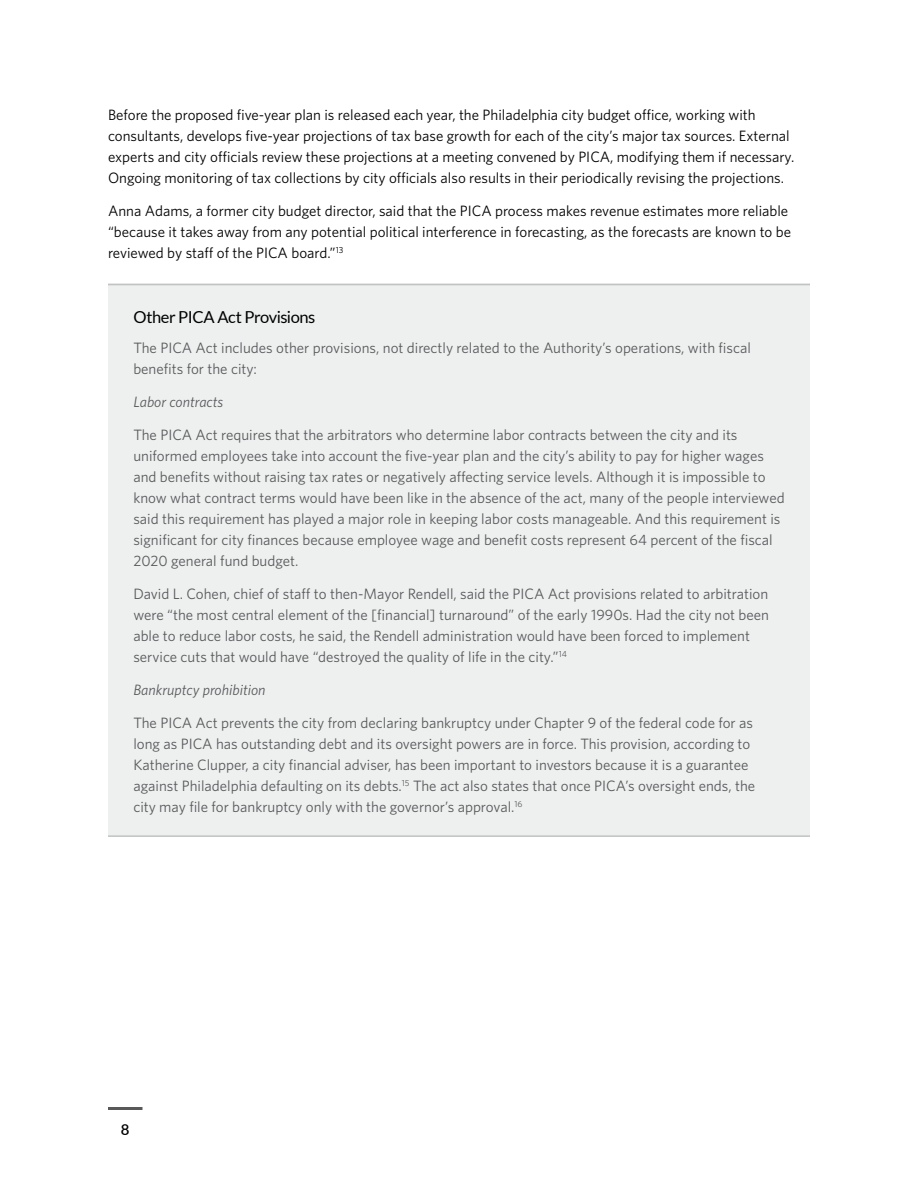
<style>
.page{position:relative;width:918px;height:1188px;background:#fff}
.page>*{position:absolute;margin:0;border:0;box-sizing:border-box;transform-origin:0 0}
.t1{font:16.5px "Lato";letter-spacing:-.025em;color:#000}
.t2{font:15px/21px "Whitney";color:#58595b}
.t3{font:15px/21px "Whitney";color:#000}
.t4{font:italic 15px "Whitney";color:#58595b}
.t5{font:600 15px "Lato";color:#000}
</style>
<div class="page">
<hr style="left:108px;top:1107px;width:34px;height:3px;background:#58595b">
<div style="left:108px;top:284px;width:702px;height:553px;background:#eeefef"></div>
<hr style="left:108px;top:835px;width:702px;height:2px;background:#939598">
<hr style="left:108px;top:284px;width:702px;height:1px;background:#939598">
<p class="t3" style="left:108px;top:104px;width:688px">Before the proposed five-year plan is released each year, the Philadelphia city budget office, working with consultants, develops five-year projections of tax base growth for each of the city’s major tax sources. External experts and city officials review these projections at a meeting convened by PICA, modifying them if necessary.<br>Ongoing monitoring of tax collections by city officials also results in their periodically revising the projections.</p>
<p class="t3" style="left:108px;top:200px;width:685px">Anna Adams, a former city budget director, said that the PICA process makes revenue estimates more reliable “because it takes away from any potential political interference in forecasting, as the forecasts are known to be reviewed by staff of the PICA board.”<sup>13</sup></p>
<p class="t1" style="left:133px;top:308px;width:184px">Other PICA Act Provisions</p>
<p class="t2" style="left:133px;top:337px;width:619px">The PICA Act includes other provisions, not directly related to the Authority’s operations, with fiscal benefits for the city:</p>
<p class="t4" style="left:133px;top:392px;width:91px">Labor contracts</p>
<p class="t2" style="left:133px;top:424px;width:653px">The PICA Act requires that the arbitrators who determine labor contracts between the city and its uniformed employees take into account the five-year plan and the city’s ability to pay for higher wages and benefits without raising tax rates or negatively affecting service levels. Although it is impossible to know what contract terms would have been like in the absence of the act, many of the people interviewed said this requirement has played a major role in keeping labor costs manageable. And this requirement is significant for city finances because employee wage and benefit costs represent 64 percent of the fiscal 2020 general fund budget.</p>
<p class="t2" style="left:133px;top:583px;width:637px">David L. Cohen, chief of staff to then-Mayor Rendell, said the PICA Act provisions related to arbitration were “the most central element of the [financial] turnaround” of the early 1990s. Had the city not been able to reduce labor costs, he said, the Rendell administration would have been forced to implement service cuts that would have “destroyed the quality of life in the city.”<sup>14</sup></p>
<p class="t4" style="left:133px;top:680px;width:134px">Bankruptcy prohibition</p>
<p class="t2" style="left:133px;top:712px;width:623px">The PICA Act prevents the city from declaring bankruptcy under Chapter 9 of the federal code for as long as PICA has outstanding debt and its oversight powers are in force. This provision, according to Katherine Clupper, a city financial adviser, has been important to investors because it is a guarantee against Philadelphia defaulting on its debts.<sup>15</sup> The act also states that once PICA’s oversight ends, the city may file for bankruptcy only with the governor’s approval.<sup>16</sup></p>
<p class="t5" style="left:121px;top:1119px;width:10px">8</p>
</div>
